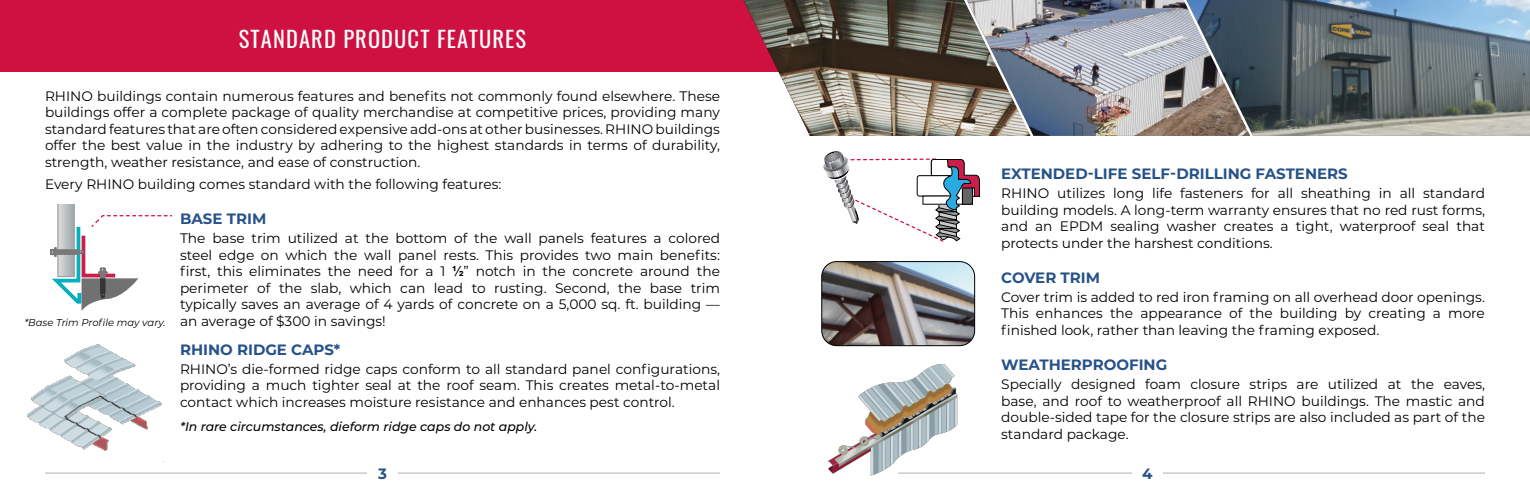
<style>
.page{position:relative;width:1530px;height:495px;background:#fff}
.page>*{position:absolute;margin:0;border:0;box-sizing:border-box;transform-origin:0 0}
.t1{font:22.5px "Oswald";letter-spacing:.05em;color:#fff}
.t2{font:700 15px "Montserrat";color:#265289}
.t3{font:13.75px/16.5px "Montserrat";color:#000;text-align:justify}
.t4{font:italic 500 12.5px "Montserrat";color:#000}
.t5{font:italic 10px "Montserrat";color:#000}
.s1{font-family:"Arial";font-weight:700}
</style>
<div class="page">
<div style="left:0;top:0;width:1530px;height:71px;background:#ce1141"></div>
<hr style="left:45px;top:472px;width:675px;height:2px;background:#bcbec0">
<hr style="left:898px;top:472px;width:587px;height:2px;background:#bcbec0">
<div style="left:367px;top:464px;width:31px;height:31px;background:#fff"></div>
<div style="left:1132px;top:464px;width:31px;height:31px;background:#fff"></div>
<img style="left:743px;top:0;width:172px;height:136px">
<img style="left:915px;top:0;width:219px;height:136px">
<img style="left:1134px;top:0;width:396px;height:136px">
<svg style="left:823px;top:151px;width:157px;height:91px"></svg>
<img style="left:827px;top:364px;width:145px;height:112px">
<img style="left:27px;top:344px;width:135px;height:107px">
<svg style="left:50px;top:204px;width:122px;height:107px"></svg>
<img style="left:823px;top:263px;width:152px;height:83px">
<div style="left:821px;top:261px;width:154px;height:85px;border:1px solid #000;border-radius:15px"></div>
<h1 class="t1" style="left:239px;top:19px;width:289px">STANDARD PRODUCT FEATURES</h1>
<p class="t3" style="left:45px;top:87px;width:677px">RHINO buildings contain numerous features and benefits not commonly found elsewhere. These buildings offer a complete package of quality merchandise at competitive prices, providing many standard features that are often considered expensive add-ons at other businesses. RHINO buildings offer the best value in the industry by adhering to the highest standards in terms of durability, strength, weather resistance, and ease of construction.</p>
<p class="t3" style="left:45px;top:175px;width:458px">Every RHINO building comes standard with the following features:</p>
<p class="t2" style="left:180px;top:208px;width:88px">BASE TRIM</p>
<p class="t3" style="left:180px;top:229px;width:542px">The base trim utilized at the bottom of the wall panels features a colored steel edge on which the wall panel rests. This provides two main benefits: first, this eliminates the need for a 1 <span class="s1">½</span>” notch in the concrete around the perimeter of the slab, which can lead to rusting. Second, the base trim typically saves an average of 4 yards of concrete on a 5,000 sq. ft. building — an average of $300 in savings!</p>
<p class="t2" style="left:180px;top:339px;width:162px">RHINO RIDGE CAPS*</p>
<p class="t3" style="left:180px;top:360px;width:542px">RHINO’s die-formed ridge caps conform to all standard panel configurations, providing a much tighter seal at the roof seam. This creates metal-to-metal contact which increases moisture resistance and enhances pest control.</p>
<p class="t4" style="left:180px;top:417px;width:359px">*In rare circumstances, dieform ridge caps do not apply.</p>
<p class="t5" style="left:24px;top:316px;width:143px">*Base Trim Profile may vary.</p>
<p class="t2" style="left:1001px;top:163px;width:348px">EXTENDED-LIFE SELF-DRILLING FASTENERS</p>
<p class="t3" style="left:1001px;top:185px;width:485px">RHINO utilizes long life fasteners for all sheathing in all standard building models. A long-term warranty ensures that no red rust forms, and an EPDM sealing washer creates a tight, waterproof seal that protects under the harshest conditions.</p>
<p class="t2" style="left:1001px;top:267px;width:100px">COVER TRIM</p>
<p class="t3" style="left:1001px;top:288px;width:485px">Cover trim is added to red iron framing on all overhead door openings.<br>This enhances the appearance of the building by creating a more finished look, rather than leaving the framing exposed.</p>
<p class="t2" style="left:1001px;top:354px;width:168px">WEATHERPROOFING</p>
<p class="t3" style="left:1001px;top:375px;width:485px">Specially designed foam closure strips are utilized at the eaves, base, and roof to weatherproof all RHINO buildings. The mastic and double-sided tape for the closure strips are also included as part of the standard package.</p>
<p class="t2" style="left:378px;top:463px;width:10px">3</p>
<p class="t2" style="left:1142px;top:463px;width:12px">4</p>
</div>
